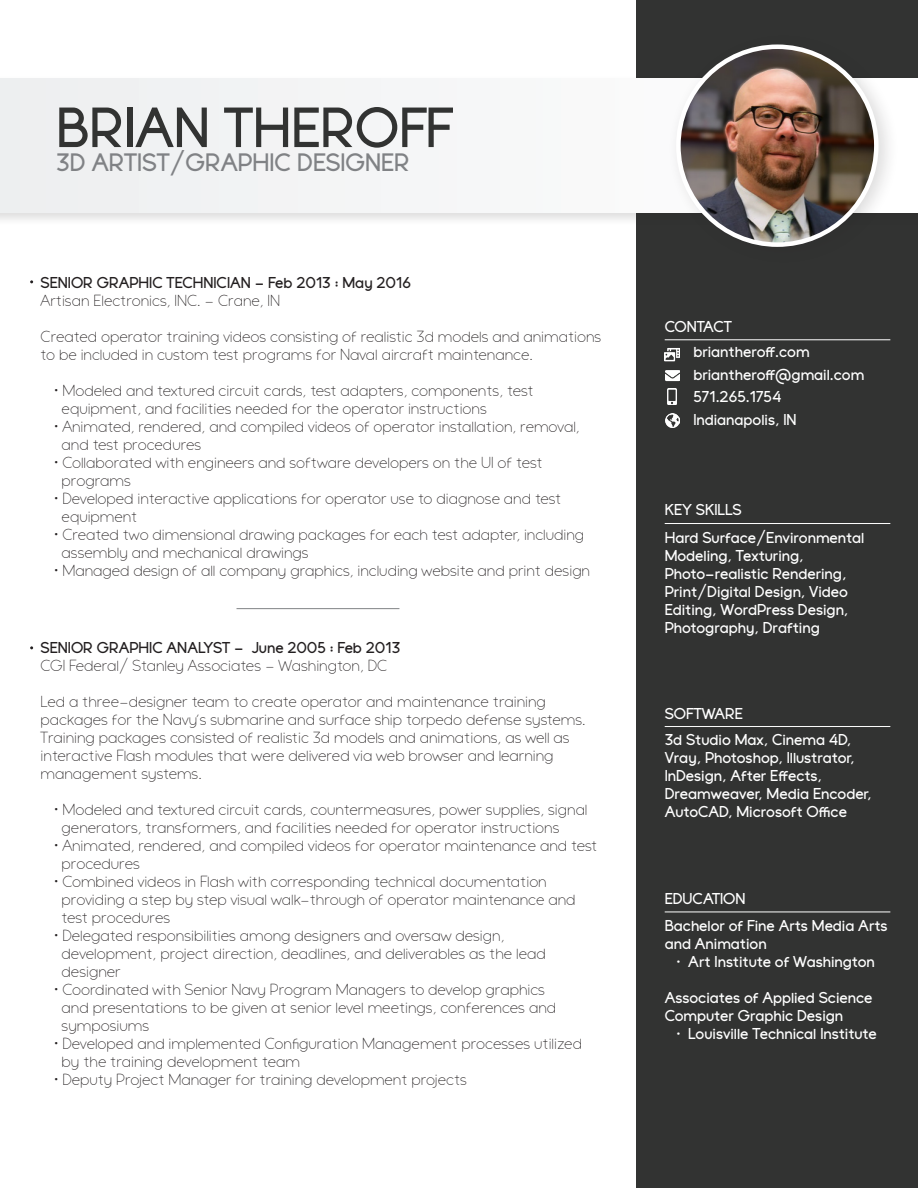
<style>
.page{position:relative;width:918px;height:1188px;background:#fff}
.page>*{position:absolute;margin:0;border:0;box-sizing:border-box;transform-origin:0 0}
.t1{font:600 54px "Galey";color:#323332}
.t2{font:600 24px "Galey";color:#808285}
.t3{font:200 15px/18px "Galey Rounded";color:#231f20}
.t4{font:600 15px/18px "Galey";color:#fff}
.t5{font:600 15px "Galey";color:#231f20}
</style>
<div class="page">
<div style="left:637px;top:0;width:281px;height:1188px;background:#323332"></div>
<hr style="left:237px;top:608px;width:162px;height:1px;background:#808285">
<div style="left:0;top:75px;width:918px;height:151px;background:#231f20;opacity:.15"></div>
<div style="left:0;top:79px;width:918px;height:134px;background:#f4f5f5"></div>
<div style="left:667px;top:33px;width:232px;height:232px;background:#231f20;opacity:.15"></div>
<img style="left:678px;top:47px;width:198px;height:198px;border-radius:99px">
<div style="left:676px;top:44px;width:203px;height:203px;border:4px solid #fff;border-radius:50%"></div>
<hr style="left:665px;top:726px;width:225px;height:1px;background:#fff">
<hr style="left:665px;top:523px;width:225px;height:1px;background:#fff">
<hr style="left:665px;top:339px;width:225px;height:1px;background:#fff">
<hr style="left:665px;top:912px;width:225px;height:1px;background:#fff">
<img style="left:665px;top:370px;width:14px;height:12px">
<img style="left:667px;top:389px;width:10px;height:15px">
<img style="left:665px;top:348px;width:15px;height:14px">
<img style="left:665px;top:414px;width:14px;height:14px">
<h1 class="t1" style="left:56px;top:94px;width:398px">BRIAN THEROFF</h1>
<h2 class="t2" style="left:56px;top:147px;width:355px">3D ARTIST/GRAPHIC DESIGNER</h2>
<p class="t5" style="left:41px;top:273px;width:372px">SENIOR GRAPHIC TECHNICIAN - Feb 2013 : May 2016</p>
<p class="t3" style="left:41px;top:292px;width:241px">Artisan Electronics, INC. - Crane, IN</p>
<p class="t3" style="left:41px;top:328px;width:562px">Created operator training videos consisting of realistic 3d models and animations to be included in custom test programs for Naval aircraft maintenance.</p>
<p class="t3" style="left:62px;top:382px;width:473px;text-indent:-8px">• Modeled and textured circuit cards, test adapters, components, test equipment, and facilities needed for the operator instructions</p>
<p class="t3" style="left:62px;top:418px;width:520px;text-indent:-8px">• Animated, rendered, and compiled videos of operator installation, removal, and test procedures</p>
<p class="t3" style="left:62px;top:454px;width:482px;text-indent:-8px">• Collaborated with engineers and software developers on the UI of test programs</p>
<p class="t3" style="left:62px;top:490px;width:501px;text-indent:-8px">• Developed interactive applications for operator use to diagnose and test equipment</p>
<p class="t3" style="left:62px;top:526px;width:524px;text-indent:-8px">• Created two dimensional drawing packages for each test adapter, including assembly and mechanical drawings</p>
<p class="t3" style="left:54px;top:562px;width:538px">• Managed design of all company graphics, including website and print design</p>
<p class="t5" style="left:41px;top:638px;width:361px">SENIOR GRAPHIC ANALYST - June 2005 : Feb 2013</p>
<p class="t3" style="left:41px;top:657px;width:348px">CGI Federal/ Stanley Associates - Washington, DC</p>
<p class="t3" style="left:41px;top:693px;width:547px">Led a three-designer team to create operator and maintenance training packages for the Navy’s submarine and surface ship torpedo defense systems.<br>Training packages consisted of realistic 3d models and animations, as well as interactive Flash modules that were delivered via web browser and learning management systems.</p>
<p class="t3" style="left:62px;top:801px;width:527px;text-indent:-8px">• Modeled and textured circuit cards, countermeasures, power supplies, signal generators, transformers, and facilities needed for operator instructions</p>
<p class="t3" style="left:62px;top:837px;width:537px;text-indent:-8px">• Animated, rendered, and compiled videos for operator maintenance and test procedures</p>
<p class="t3" style="left:62px;top:873px;width:515px;text-indent:-8px">• Combined videos in Flash with corresponding technical documentation providing a step by step visual walk-through of operator maintenance and test procedures</p>
<p class="t3" style="left:62px;top:927px;width:486px;text-indent:-8px">• Delegated responsibilities among designers and oversaw design, development, project direction, deadlines, and deliverables as the lead designer</p>
<p class="t3" style="left:62px;top:981px;width:496px;text-indent:-8px">• Coordinated with Senior Navy Program Managers to develop graphics and presentations to be given at senior level meetings, conferences and symposiums</p>
<p class="t3" style="left:62px;top:1035px;width:522px;text-indent:-8px">• Developed and implemented Configuration Management processes utilized by the training development team</p>
<p class="t3" style="left:54px;top:1071px;width:414px">• Deputy Project Manager for training development projects</p>
<p class="t4" style="left:693px;top:314px;width:118px;line-height:25.8px;text-indent:-29px">CONTACT briantheroff.com</p>
<p class="t4" style="left:693px;top:364px;width:172px;line-height:22.5px">briantheroff@gmail.com<br>571.265.1754<br>Indianapolis, IN</p>
<p class="t4" style="left:665px;top:497px;width:201px;line-height:27.3px">KEY SKILLS<br>Hard Surface/Environmental</p>
<p class="t4" style="left:665px;top:547px;width:185px">Modeling, Texturing,<br>Photo-realistic Rendering,<br>Print/Digital Design, Video<br>Editing, WordPress Design,<br>Photography, Drafting</p>
<p class="t4" style="left:665px;top:701px;width:188px;line-height:25.8px">SOFTWARE<br>3d Studio Max, Cinema 4D,</p>
<p class="t4" style="left:665px;top:749px;width:208px">Vray, Photoshop, Illustrator,<br>InDesign, After Effects,<br>Dreamweaver, Media Encoder,<br>AutoCAD, Microsoft Office</p>
<p class="t4" style="left:665px;top:885px;width:224px;line-height:27.5px">EDUCATION<br>Bachelor of Fine Arts Media Arts</p>
<p class="t4" style="left:676px;top:935px;width:200px;text-indent:-12px">and Animation<br>∙ Art Institute of Washington</p>
<p class="t4" style="left:665px;top:989px;width:209px">Associates of Applied Science<br>Computer Graphic Design</p>
<p class="t4" style="left:676px;top:1025px;width:202px">∙ Louisville Technical Institute</p>
</div>
